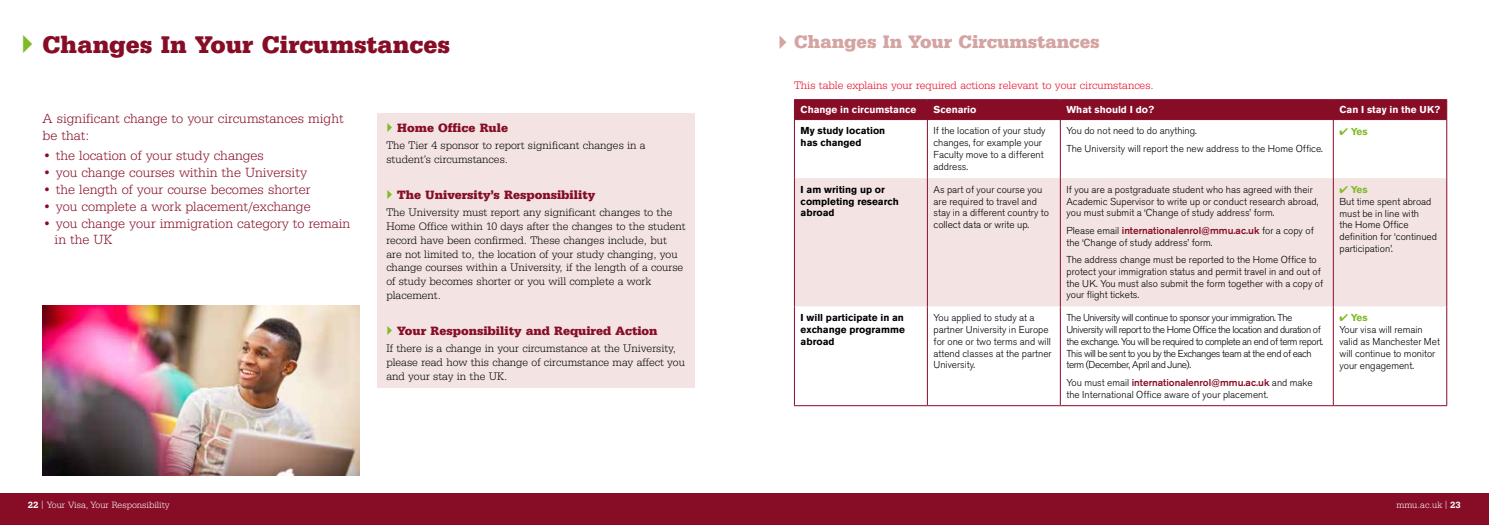
<style>
.page{position:relative;width:1489px;height:525px;background:#fff}
.page>*{position:absolute;margin:0;border:0;box-sizing:border-box;transform-origin:0 0}
.t1{font:700 25px "Serifa BEFOP";color:#870d27}
.t2{font:700 18.75px "Serifa BEFOP";color:#d4a4a2}
.t3{font:300 13.75px/16.9px "Serifa BEFOP";color:#870d27}
.t4{font:700 12.5px "Serifa BEFOP";color:#870d27}
.t5{font:300 11.25px/13.8px "Serifa BEFOP";color:#000}
.t6{font:300 11.25px "Serifa BEFOP";color:#e40521}
.t7{font:300 10px/11.9px "Akzidenz Grotesk BE";color:#000}
.t8{font:300 10px/11.9px "Akzidenz Grotesk BE";letter-spacing:-.04em;color:#000}
.t9{font:700 10px/11.9px "Akzidenz Grotesk BE";color:#000}
.t10{font:700 10px "Akzidenz Grotesk BE";color:#fff}
.t11{font:700 10px "Akzidenz Grotesk BE";color:#80ba27}
.t12{font:300 9.38px "Serifa BEFOP";color:#fff}
.s1{color:#80ba27}
.s2{font-weight:700;color:#80ba27}
.s3{font-weight:500;color:#870d27}
.s4{font-weight:500}
</style>
<div class="page">
<img style="left:43px;top:305px;width:317px;height:170px">
<div style="left:377px;top:113px;width:317px;height:275px;background:#f3e4e3"></div>
<div style="left:795px;top:178px;width:651px;height:128px;background:#f3e4e3"></div>
<hr style="left:794px;top:99px;width:133px;height:1px;background:#870d27">
<hr style="left:927px;top:99px;width:133px;height:1px;background:#870d27">
<hr style="left:1060px;top:99px;width:273px;height:1px;background:#870d27">
<hr style="left:1333px;top:99px;width:113px;height:1px;background:#870d27">
<div style="left:794px;top:100px;width:653px;height:19px;background:#870d27"></div>
<hr style="left:794px;top:119px;width:133px;height:1px;background:#870d27">
<hr style="left:794px;top:120px;width:1px;height:58px;background:#870d27">
<hr style="left:927px;top:119px;width:133px;height:1px;background:#870d27">
<hr style="left:927px;top:120px;width:1px;height:58px;background:#870d27">
<hr style="left:1060px;top:119px;width:273px;height:1px;background:#870d27">
<hr style="left:1059px;top:120px;width:1px;height:58px;background:#870d27">
<hr style="left:1333px;top:119px;width:113px;height:1px;background:#870d27">
<hr style="left:1332px;top:120px;width:1px;height:58px;background:#870d27">
<hr style="left:1446px;top:120px;width:1px;height:58px;background:#870d27">
<hr style="left:794px;top:178px;width:1px;height:128px;background:#870d27">
<hr style="left:927px;top:178px;width:1px;height:128px;background:#870d27">
<hr style="left:1059px;top:178px;width:1px;height:128px;background:#870d27">
<hr style="left:1332px;top:178px;width:1px;height:128px;background:#870d27">
<hr style="left:1446px;top:178px;width:1px;height:128px;background:#870d27">
<hr style="left:794px;top:306px;width:1px;height:99px;background:#870d27">
<hr style="left:927px;top:306px;width:1px;height:99px;background:#870d27">
<hr style="left:1059px;top:306px;width:1px;height:99px;background:#870d27">
<hr style="left:1332px;top:306px;width:1px;height:99px;background:#870d27">
<hr style="left:1446px;top:306px;width:1px;height:99px;background:#870d27">
<hr style="left:794px;top:405px;width:133px;height:1px;background:#870d27">
<hr style="left:927px;top:405px;width:133px;height:1px;background:#870d27">
<hr style="left:1060px;top:405px;width:273px;height:1px;background:#870d27">
<hr style="left:1333px;top:405px;width:113px;height:1px;background:#870d27">
<div style="left:0;top:493px;width:744px;height:31px;background:#870d27"></div>
<div style="left:744px;top:493px;width:744px;height:31px;background:#870d27"></div>
<h1 class="t1" style="left:43px;top:29px;width:409px">Changes In Your Circumstances</h1>
<h2 class="t2" style="left:794px;top:31px;width:307px">Changes In Your Circumstances</h2>
<h3 class="t3" style="left:43px;top:109px;width:303px">A significant change to your circumstances might be that:</h3>
<h3 class="t3" style="left:43px;top:147px;width:223px">• the location of your study changes</h3>
<h3 class="t3" style="left:43px;top:164px;width:266px">• you change courses within the University</h3>
<h3 class="t3" style="left:43px;top:181px;width:269px">• the length of your course becomes shorter</h3>
<h3 class="t3" style="left:43px;top:197px;width:270px">• you complete a work placement/exchange</h3>
<h3 class="t3" style="left:55px;top:214px;width:297px;text-indent:-12px">• you change your immigration category to remain in the UK</h3>
<p class="t4" style="left:397px;top:120px;width:112px">Home Office Rule</p>
<p class="t5" style="left:386px;top:139px;width:261px">The Tier 4 sponsor to report significant changes in a student’s circumstances.</p>
<p class="t4" style="left:397px;top:187px;width:199px">The University’s Responsibility</p>
<p class="t5" style="left:386px;top:205px;width:301px">The University must report any significant changes to the Home Office within 10 days after the changes to the student record have been confirmed. These changes include, but<br>are not limited to, the location of your study changing, you change courses within a University, if the length of a course of study becomes shorter or you will complete a work placement.</p>
<p class="t4" style="left:397px;top:323px;width:262px">Your Responsibility and Required Action</p>
<p class="t5" style="left:386px;top:341px;width:300px">If there is a change in your circumstance at the University, please read how this change of circumstance may affect you and your stay in the UK.</p>
<p class="t6" style="left:794px;top:79px;width:361px">This table explains your required actions relevant to your circumstances.</p>
<p class="t10" style="left:800px;top:104px;width:117px">Change in circumstance</p>
<p class="t10" style="left:933px;top:104px;width:44px">Scenario</p>
<p class="t10" style="left:1066px;top:104px;width:89px">What should I do?</p>
<p class="t10" style="left:1339px;top:104px;width:102px">Can I stay in the UK?</p>
<p class="t9" style="left:800px;top:125px;width:86px">My study location has changed</p>
<p class="t7" style="left:933px;top:125px;width:114px">If the location of your study changes, for example your<br>Faculty move to a different address.</p>
<p class="t7" style="left:1066px;top:122px;width:258px;line-height:17.2px">You do not need to do anything.<br>The University will report the new address to the Home Office.</p>
<p class="t11" style="left:1339px;top:125px;width:30px">✔ Yes</p>
<p class="t9" style="left:800px;top:183px;width:100px">I am writing up or completing research abroad</p>
<p class="t7" style="left:933px;top:183px;width:117px">As part of your course you are required to travel and stay in a different country to collect data or write up.</p>
<p class="t7" style="left:1066px;top:183px;width:253px">If you are a postgraduate student who has agreed with their<br>Academic Supervisor to write up or conduct research abroad, you must submit a ‘Change of study address’ form.</p>
<p class="t7" style="left:1339px;top:183px;width:99px"><span class="s1">✔</span> <span class="s2">Yes<br></span>But time spent abroad must be in line with<br>the Home Office definition for ‘continued participation’.</p>
<p class="t7" style="left:1066px;top:224px;width:249px">Please email <span class="s3">internationalenrol@mmu.ac.uk</span> for a copy of the ‘Change of study address’ form.</p>
<p class="t7" style="left:1066px;top:253px;width:258px">The address change must be reported to the Home Office to protect your immigration status and permit travel in and out of the UK. You must also submit the form together with a copy of your flight tickets.</p>
<p class="t9" style="left:800px;top:311px;width:106px;text-align:justify">I will participate in an exchange programme abroad</p>
<p class="t7" style="left:933px;top:311px;width:120px">You applied to study at a partner University in Europe for one or two terms and will attend classes at the partner<br>University.</p>
<p class="t8" style="left:1066px;top:311px;width:258px">The University will continue to sponsor your immigration. The University will report to the Home Office the location and duration of the exchange. You will be required to complete an end of term report.<br>This will be sent to you by the Exchanges team at the end of each term (December, April and June).</p>
<p class="t7" style="left:1066px;top:376px;width:248px">You must email <span class="s3">internationalenrol@mmu.ac.uk</span> and make the International Office aware of your placement.</p>
<p class="t7" style="left:1339px;top:311px;width:102px"><span class="s1">✔</span> <span class="s2">Yes<br></span>Your visa will remain valid as Manchester Met will continue to monitor your engagement.</p>
<p class="t12" style="left:28px;top:499px;width:143px"><span class="s4">22</span> | Your Visa, Your Responsibility</p>
<p class="t12" style="left:1396px;top:499px;width:66px">mmu.ac.uk | <span class="s4">23</span></p>
</div>
